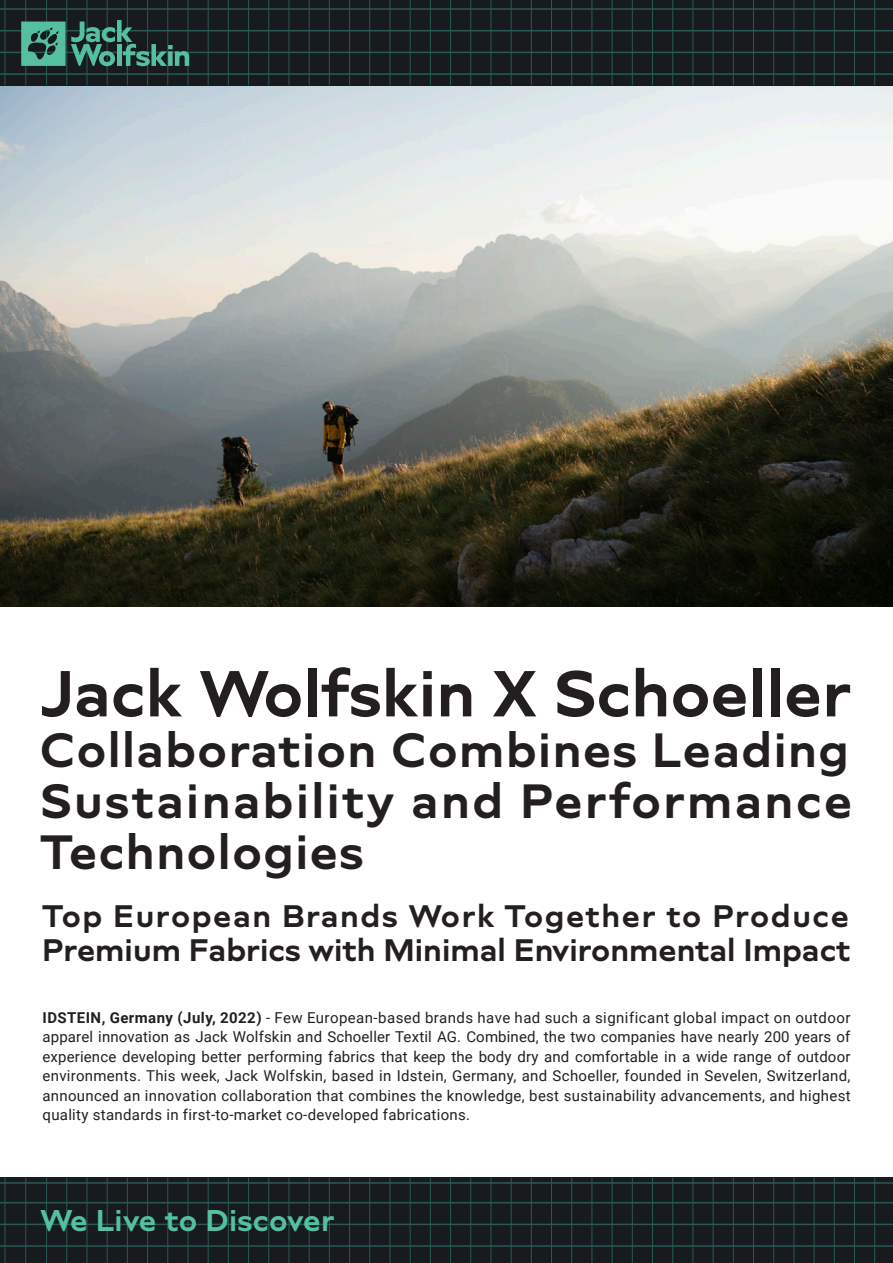
<style>
.page{position:relative;width:893px;height:1263px;background:#fff}
.page>*{position:absolute;margin:0;border:0;box-sizing:border-box;transform-origin:0 0}
.t1{font:700 64.8px "Novera Modern";color:#231f20}
.t2{font:700 48px/51px "Novera Modern";letter-spacing:.05em;color:#231f20;text-align:justify}
.t3{font:700 31.05px/34.2px "Novera Modern";color:#231f20}
.t4{font:700 30px "Novera Modern";letter-spacing:.01em;color:#54c0a0}
.t5{font:15px/19.5px "Roboto";letter-spacing:.02em;color:#231f20;text-align:justify}
.s1{font-weight:700}
</style>
<div class="page">
<img style="left:0;top:85px;width:893px;height:521px">
<div style="left:0;top:1177px;width:893px;height:86px;background:#171b1e"></div>
<hr style="left:0;top:1262px;width:447px;height:1px;background:#2a5857">
<hr style="left:447px;top:1262px;width:446px;height:1px;background:#2a5857">
<hr style="left:0;top:1245px;width:447px;height:2px;background:#2a5857">
<hr style="left:447px;top:1245px;width:446px;height:2px;background:#2a5857">
<hr style="left:0;top:1223px;width:447px;height:2px;background:#2a5857">
<hr style="left:447px;top:1223px;width:446px;height:2px;background:#2a5857">
<hr style="left:0;top:1202px;width:447px;height:1px;background:#2a5857">
<hr style="left:447px;top:1202px;width:446px;height:1px;background:#2a5857">
<hr style="left:0;top:1182px;width:447px;height:2px;background:#2a5857">
<hr style="left:447px;top:1182px;width:446px;height:2px;background:#2a5857">
<hr style="left:5px;top:1177px;width:1px;height:86px;background:#2a5857">
<hr style="left:0;top:1177px;width:1px;height:86px;background:#2a5857">
<hr style="left:25px;top:1177px;width:1px;height:86px;background:#2a5857">
<hr style="left:46px;top:1177px;width:1px;height:86px;background:#2a5857">
<hr style="left:66px;top:1177px;width:1px;height:86px;background:#2a5857">
<hr style="left:87px;top:1177px;width:1px;height:86px;background:#2a5857">
<hr style="left:107px;top:1177px;width:1px;height:86px;background:#2a5857">
<hr style="left:127px;top:1177px;width:1px;height:86px;background:#2a5857">
<hr style="left:147px;top:1177px;width:1px;height:86px;background:#2a5857">
<hr style="left:167px;top:1177px;width:1px;height:86px;background:#2a5857">
<hr style="left:188px;top:1177px;width:1px;height:86px;background:#2a5857">
<hr style="left:208px;top:1177px;width:1px;height:86px;background:#2a5857">
<hr style="left:228px;top:1177px;width:1px;height:86px;background:#2a5857">
<hr style="left:248px;top:1177px;width:1px;height:86px;background:#2a5857">
<hr style="left:268px;top:1177px;width:1px;height:86px;background:#2a5857">
<hr style="left:289px;top:1177px;width:1px;height:86px;background:#2a5857">
<hr style="left:309px;top:1177px;width:1px;height:86px;background:#2a5857">
<hr style="left:329px;top:1177px;width:1px;height:86px;background:#2a5857">
<hr style="left:349px;top:1177px;width:1px;height:86px;background:#2a5857">
<hr style="left:369px;top:1177px;width:1px;height:86px;background:#2a5857">
<hr style="left:390px;top:1177px;width:1px;height:86px;background:#2a5857">
<hr style="left:410px;top:1177px;width:1px;height:86px;background:#2a5857">
<hr style="left:430px;top:1177px;width:1px;height:86px;background:#2a5857">
<hr style="left:450px;top:1177px;width:1px;height:86px;background:#2a5857">
<hr style="left:470px;top:1177px;width:1px;height:86px;background:#2a5857">
<hr style="left:491px;top:1177px;width:1px;height:86px;background:#2a5857">
<hr style="left:511px;top:1177px;width:1px;height:86px;background:#2a5857">
<hr style="left:531px;top:1177px;width:1px;height:86px;background:#2a5857">
<hr style="left:551px;top:1177px;width:1px;height:86px;background:#2a5857">
<hr style="left:571px;top:1177px;width:1px;height:86px;background:#2a5857">
<hr style="left:592px;top:1177px;width:1px;height:86px;background:#2a5857">
<hr style="left:612px;top:1177px;width:1px;height:86px;background:#2a5857">
<hr style="left:632px;top:1177px;width:1px;height:86px;background:#2a5857">
<hr style="left:652px;top:1177px;width:1px;height:86px;background:#2a5857">
<hr style="left:672px;top:1177px;width:1px;height:86px;background:#2a5857">
<hr style="left:693px;top:1177px;width:1px;height:86px;background:#2a5857">
<hr style="left:713px;top:1177px;width:1px;height:86px;background:#2a5857">
<hr style="left:733px;top:1177px;width:1px;height:86px;background:#2a5857">
<hr style="left:753px;top:1177px;width:1px;height:86px;background:#2a5857">
<hr style="left:773px;top:1177px;width:1px;height:86px;background:#2a5857">
<hr style="left:794px;top:1177px;width:1px;height:86px;background:#2a5857">
<hr style="left:814px;top:1177px;width:1px;height:86px;background:#2a5857">
<hr style="left:834px;top:1177px;width:1px;height:86px;background:#2a5857">
<hr style="left:854px;top:1177px;width:1px;height:86px;background:#2a5857">
<hr style="left:874px;top:1177px;width:1px;height:86px;background:#2a5857">
<hr style="left:892px;top:1177px;width:1px;height:86px;background:#2a5857">
<div style="left:0;top:0;width:893px;height:85px;background:#171b1e"></div>
<hr style="left:0;top:73px;width:443px;height:2px;background:#2a5857">
<hr style="left:443px;top:73px;width:450px;height:2px;background:#2a5857">
<hr style="left:0;top:52px;width:443px;height:1px;background:#2a5857">
<hr style="left:443px;top:52px;width:450px;height:1px;background:#2a5857">
<hr style="left:0;top:30px;width:443px;height:1px;background:#2a5857">
<hr style="left:443px;top:30px;width:450px;height:1px;background:#2a5857">
<hr style="left:0;top:8px;width:443px;height:2px;background:#2a5857">
<hr style="left:443px;top:8px;width:450px;height:2px;background:#2a5857">
<hr style="left:0;top:0;width:443px;height:1px;background:#2a5857">
<hr style="left:443px;top:0;width:450px;height:1px;background:#2a5857">
<hr style="left:5px;top:0;width:1px;height:85px;background:#2a5857">
<hr style="left:0;top:0;width:1px;height:85px;background:#2a5857">
<hr style="left:25px;top:0;width:1px;height:85px;background:#2a5857">
<hr style="left:46px;top:0;width:1px;height:85px;background:#2a5857">
<hr style="left:66px;top:0;width:1px;height:85px;background:#2a5857">
<hr style="left:87px;top:0;width:1px;height:85px;background:#2a5857">
<hr style="left:107px;top:0;width:1px;height:85px;background:#2a5857">
<hr style="left:127px;top:0;width:1px;height:85px;background:#2a5857">
<hr style="left:147px;top:0;width:1px;height:85px;background:#2a5857">
<hr style="left:167px;top:0;width:1px;height:85px;background:#2a5857">
<hr style="left:188px;top:0;width:1px;height:85px;background:#2a5857">
<hr style="left:208px;top:0;width:1px;height:85px;background:#2a5857">
<hr style="left:228px;top:0;width:1px;height:85px;background:#2a5857">
<hr style="left:248px;top:0;width:1px;height:85px;background:#2a5857">
<hr style="left:268px;top:0;width:1px;height:85px;background:#2a5857">
<hr style="left:289px;top:0;width:1px;height:85px;background:#2a5857">
<hr style="left:309px;top:0;width:1px;height:85px;background:#2a5857">
<hr style="left:329px;top:0;width:1px;height:85px;background:#2a5857">
<hr style="left:349px;top:0;width:1px;height:85px;background:#2a5857">
<hr style="left:369px;top:0;width:1px;height:85px;background:#2a5857">
<hr style="left:390px;top:0;width:1px;height:85px;background:#2a5857">
<hr style="left:410px;top:0;width:1px;height:85px;background:#2a5857">
<hr style="left:430px;top:0;width:1px;height:85px;background:#2a5857">
<hr style="left:450px;top:0;width:1px;height:85px;background:#2a5857">
<hr style="left:470px;top:0;width:1px;height:85px;background:#2a5857">
<hr style="left:491px;top:0;width:1px;height:85px;background:#2a5857">
<hr style="left:511px;top:0;width:1px;height:85px;background:#2a5857">
<hr style="left:531px;top:0;width:1px;height:85px;background:#2a5857">
<hr style="left:551px;top:0;width:1px;height:85px;background:#2a5857">
<hr style="left:571px;top:0;width:1px;height:85px;background:#2a5857">
<hr style="left:592px;top:0;width:1px;height:85px;background:#2a5857">
<hr style="left:612px;top:0;width:1px;height:85px;background:#2a5857">
<hr style="left:632px;top:0;width:1px;height:85px;background:#2a5857">
<hr style="left:652px;top:0;width:1px;height:85px;background:#2a5857">
<hr style="left:672px;top:0;width:1px;height:85px;background:#2a5857">
<hr style="left:693px;top:0;width:1px;height:85px;background:#2a5857">
<hr style="left:713px;top:0;width:1px;height:85px;background:#2a5857">
<hr style="left:733px;top:0;width:1px;height:85px;background:#2a5857">
<hr style="left:753px;top:0;width:1px;height:85px;background:#2a5857">
<hr style="left:773px;top:0;width:1px;height:85px;background:#2a5857">
<hr style="left:794px;top:0;width:1px;height:85px;background:#2a5857">
<hr style="left:814px;top:0;width:1px;height:85px;background:#2a5857">
<hr style="left:834px;top:0;width:1px;height:85px;background:#2a5857">
<hr style="left:854px;top:0;width:1px;height:85px;background:#2a5857">
<hr style="left:874px;top:0;width:1px;height:85px;background:#2a5857">
<hr style="left:892px;top:0;width:1px;height:85px;background:#2a5857">
<svg style="left:21px;top:20px;width:168px;height:46px"></svg>
<h1 class="t1" style="left:40px;top:651px;width:813px">Jack Wolfskin X Schoeller</h1>
<h2 class="t2" style="left:40px;top:724px;width:814px">Collaboration Combines Leading Sustainability and Performance Technologies</h2>
<h3 class="t3" style="left:42px;top:898px;width:810px">Top European Brands Work Together to Produce<br>Premium Fabrics with Minimal Environmental Impact</h3>
<p class="t5" style="left:43px;top:1007px;width:810px"><span class="s1">IDSTEIN, Germany (July, 2022)</span> - Few European-based brands have had such a significant global impact on outdoor apparel innovation as Jack Wolfskin and Schoeller Textil AG. Combined, the two companies have nearly 200 years of experience developing better performing fabrics that keep the body dry and comfortable in a wide range of outdoor environments. This week, Jack Wolfskin, based in Idstein, Germany, and Schoeller, founded in Sevelen, Switzerland, announced an innovation collaboration that combines the knowledge, best sustainability advancements, and highest quality standards in first-to-market co-developed fabrications.</p>
<h3 class="t4" style="left:40px;top:1200px;width:296px">We Live to Discover</h3>
</div>
